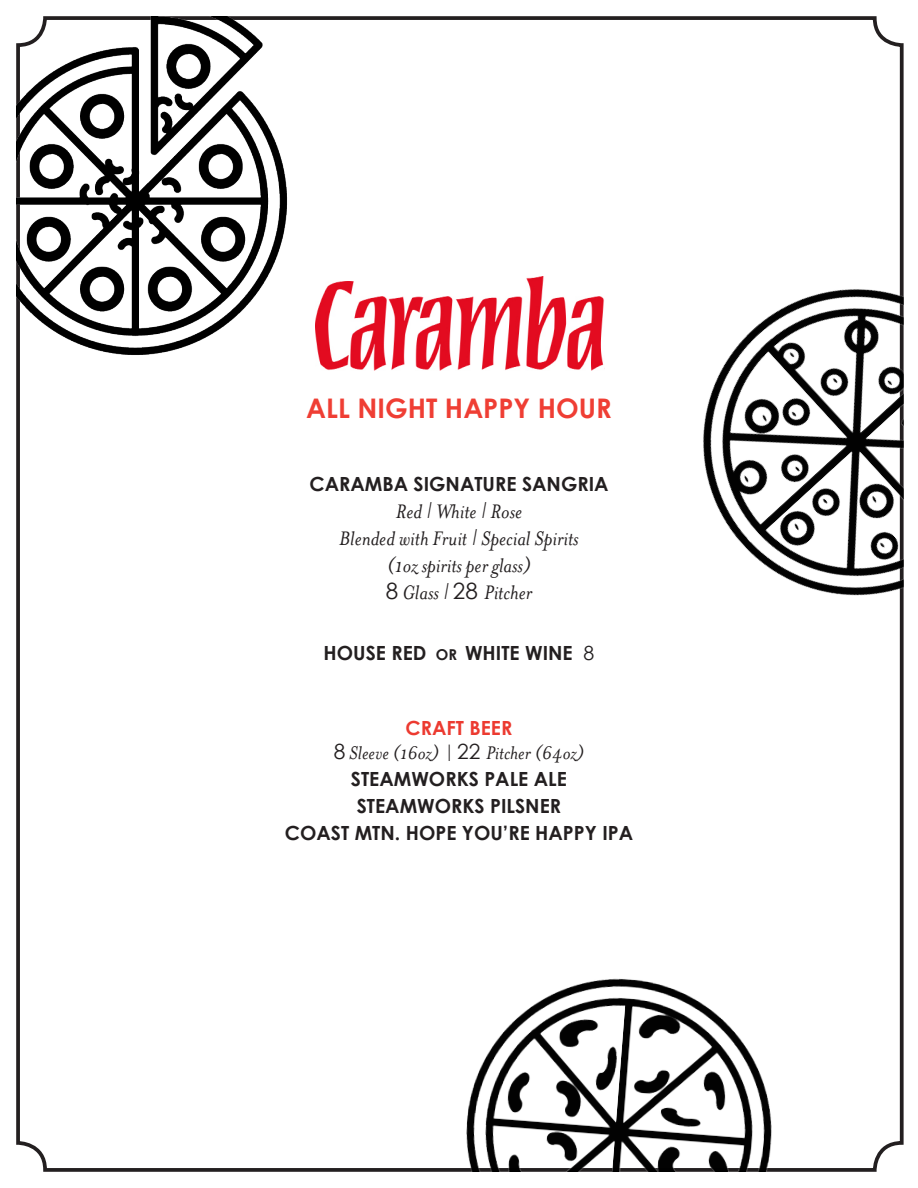
<style>
.page{position:relative;width:918px;height:1188px;background:#fff}
.page>*{position:absolute;margin:0;border:0;box-sizing:border-box;transform-origin:0 0}
.t1{font:700 27px "Century Gothic";color:#ef3e34}
.Description{font:italic 22.5px "Mrs Eaves";color:#231f20}
.Description-2{font:italic 21px "Mrs Eaves OT";color:#231f20}
.Description-3{font:700 19.5px "Century Gothic";color:#231f20}
.Description-4{font:700 19.5px "Century Gothic";color:#ec3a30}
.s1{font-family:"Century Gothic";font-style:normal}
.s2{font-size:15px}
.s3{font-weight:400}
.s4{font-style:normal}
</style>
<div class="page">
<img style="left:315px;top:276px;width:289px;height:95px">
<img style="left:16px;top:16px;width:277px;height:355px">
<img style="left:703px;top:228px;width:201px;height:389px">
<img style="left:462px;top:978px;width:311px;height:194px">
<p class="t1" style="left:306px;top:388px;width:307px">ALL NIGHT HAPPY HOUR</p>
<p class="Description-3" style="left:309px;top:469px;width:301px">CARAMBA SIGNATURE SANGRIA</p>
<p class="Description" style="left:396px;top:499px;width:128px">Red | White | Rose</p>
<p class="Description" style="left:339px;top:526px;width:241px">Blended with Fruit | Special Spirits</p>
<p class="Description" style="left:387px;top:553px;width:146px">(1oz spirits per glass)</p>
<p class="Description" style="left:386px;top:580px;width:148px"><span class="s1">8</span> Glass | <span class="s1">28</span> Pitcher</p>
<p class="Description-3" style="left:324px;top:639px;width:272px">HOUSE RED <span class="s2">OR</span> WHITE WINE <span class="s3">8</span></p>
<p class="Description-4" style="left:406px;top:714px;width:108px">CRAFT BEER</p>
<p class="Description-2" style="left:334px;top:742px;width:252px"><span class="s1">8</span> Sleeve (16oz) <span class="s4">|</span> <span class="s1">22</span> Pitcher (64oz)</p>
<p class="Description-3" style="left:351px;top:765px;width:218px">STEAMWORKS PALE ALE</p>
<p class="Description-3" style="left:357px;top:792px;width:206px">STEAMWORKS PILSNER</p>
<p class="Description-3" style="left:285px;top:819px;width:350px">COAST MTN. HOPE YOU’RE HAPPY IPA</p>
</div>
